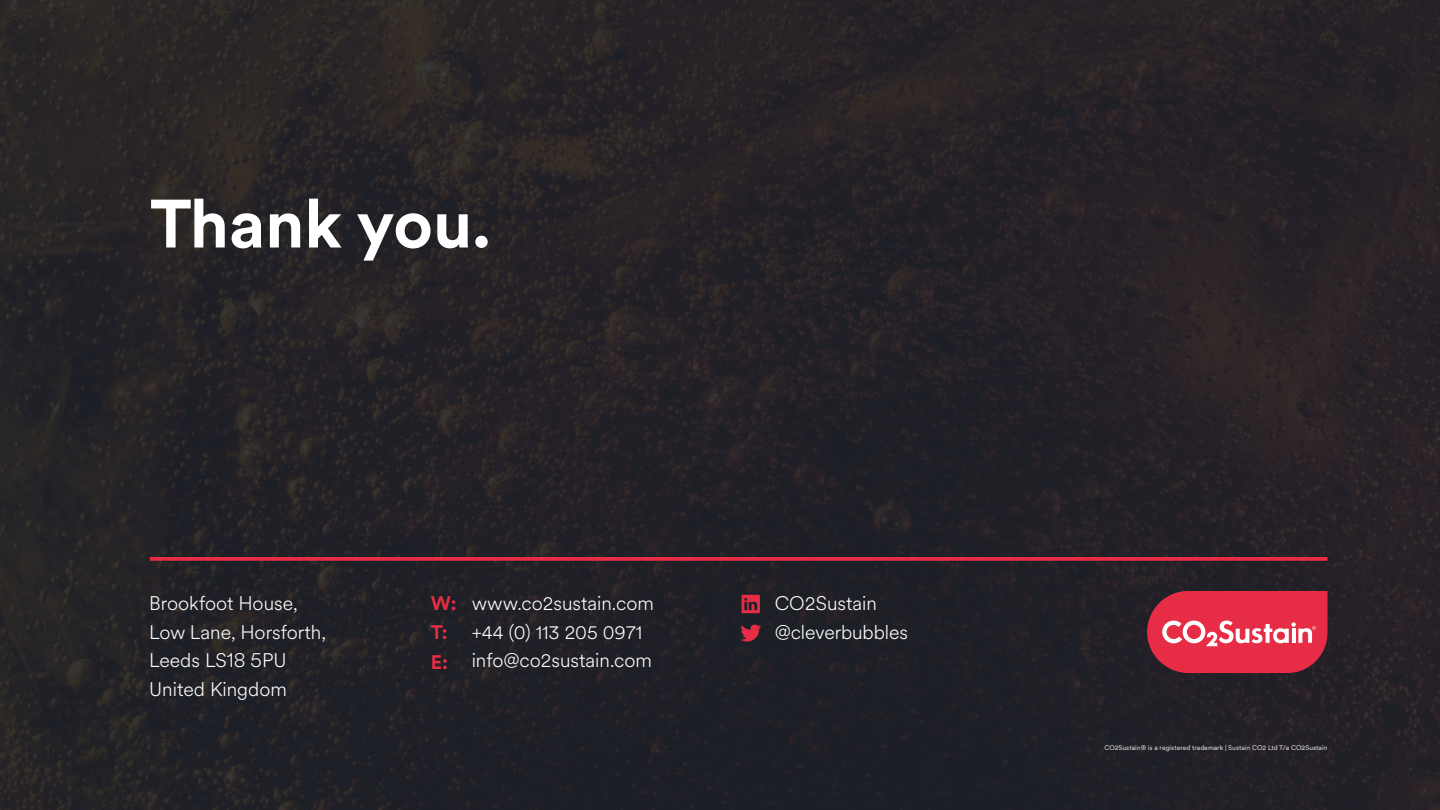
<style>
.page{position:relative;width:1440px;height:810px;background:#242126}
.page>*{position:absolute;margin:0;border:0;box-sizing:border-box;transform-origin:0 0}
.t1{font:700 67.5px "Circular XX";color:#fff}
.t2{font:300 19.5px/28.5px "Circular XX";color:#fff}
.t3{font:700 19.5px/29.2px "Circular XX";color:#e72d46}
.t4{font:6.75px "Circular XX";color:#d5d5d5}
</style>
<div class="page">
<svg style="left:150px;top:557px;width:1178px;height:4px;background:#da2c43"></svg>
<svg style="left:742px;top:595px;width:18px;height:18px"></svg>
<svg style="left:740px;top:624px;width:21px;height:18px"></svg>
<svg style="left:1147px;top:591px;width:180px;height:82px;background:#da3f54"></svg>
<h1 class="t1" style="left:150px;top:177px;width:342px">Thank you.</h1>
<p class="t2" style="left:149px;top:588px;width:178px">Brookfoot House,<br>Low Lane, Horsforth,<br>Leeds LS18 5PU<br>United Kingdom</p>
<p class="t3" style="left:431px;top:588px;width:27px">W:<br>T:<br>E:</p>
<p class="t2" style="left:472px;top:588px;width:184px">www.co2sustain.com +44 (0) 113 205 0971 info@co2sustain.com</p>
<p class="t2" style="left:775px;top:588px;width:135px;line-height:29px">CO2Sustain @cleverbubbles</p>
<p class="t4" style="left:1104px;top:743px;width:225px">CO2Sustain® is a registered trademark | Sustain CO2 Ltd T/a CO2Sustain</p>
</div>
